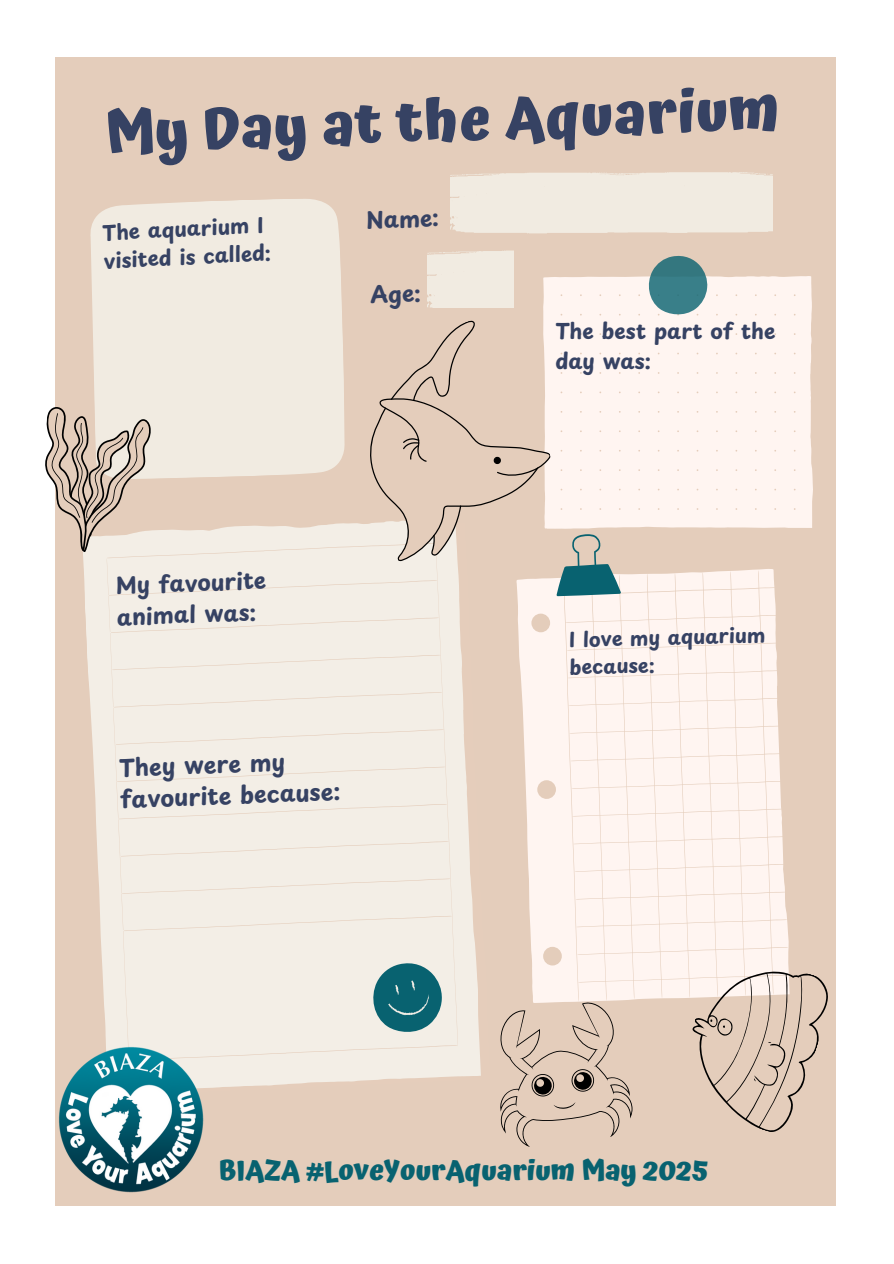
<style>
.page{position:relative;width:894px;height:1264px;background:#fff}
.page>*{position:absolute;margin:0;border:0;box-sizing:border-box;transform-origin:0 0}
.t1{font:700 58.5px "Atma";color:#364263}
.t2{font:700 28.05px "Atma";color:#086270}
.t3{font:700 23.25px/31.5px "Playpen Sans";color:#364263}
.t4{font:700 22.5px/31.5px "Playpen Sans";color:#364263}
.t5{font:700 21px/29.2px "Playpen Sans";color:#364263}
.t6{font:700 20.55px/28.2px "Playpen Sans";color:#364263}
.t7{font:700 19.8px/27.9px "Playpen Sans";color:#364263}
</style>
<div class="page">
<div style="left:56px;top:58px;width:779px;height:1147px;background:#e4cdbb"></div>
<div style="left:90px;top:199px;width:255px;height:280px;background:#f1ebe1"></div>
<svg style="left:287px;top:523px;width:194px;height:561px;fill:#f3eee6"></svg>
<div style="left:287px;top:541px;width:171px;height:517px;background:#f3eee6"></div>
<svg style="left:295px;top:959px;width:159px;height:86px;background:#b5c9c6"></svg>
<svg style="left:83px;top:525px;width:204px;height:563px;fill:#f3eee6"></svg>
<div style="left:105px;top:544px;width:182px;height:518px;background:#f3eee6"></div>
<div style="left:543px;top:276px;width:269px;height:252px;background:#fff5f1"></div>
<div style="left:560px;top:294px;width:235px;height:216px;background:#fff5f1"></div>
<svg style="left:648px;top:256px;width:59px;height:59px;background:#619398"></svg>
<svg style="left:517px;top:596px;width:46px;height:400px;fill:#fff5f1"></svg>
<svg style="left:563px;top:569px;width:226px;height:431px;background:#fcf1ec"></svg>
<div style="left:450px;top:172px;width:322px;height:61px;background:#f1ebe1"></div>
<div style="left:427px;top:250px;width:87px;height:58px;background:#f1ebe1"></div>
<svg style="left:669px;top:945px;width:167px;height:193px"></svg>
<svg style="left:348px;top:319px;width:273px;height:277px"></svg>
<svg style="left:45px;top:405px;width:108px;height:153px"></svg>
<svg style="left:500px;top:996px;width:136px;height:151px"></svg>
<img style="left:55px;top:1041px;width:162px;height:164px">
<p class="t1" style="left:104px;top:98px;width:676px;rotate:-2deg">My Day at the Aquarium</p>
<p class="t6" style="left:102px;top:218px;width:169px;rotate:-3deg">The aquarium I visited is called:</p>
<h1 class="t4" style="left:365px;top:204px;width:74px;rotate:-2deg">Name:</h1>
<p class="t4" style="left:370px;top:278px;width:52px;rotate:-2deg">Age:</p>
<h3 class="t4" style="left:115px;top:569px;width:152px;rotate:-2deg">My favourite animal was:</h3>
<h3 class="t3" style="left:118px;top:751px;width:221px;rotate:-2deg">They were my favourite because:</h3>
<p class="t5" style="left:555px;top:316px;width:222px">The best part of the day was:</p>
<p class="t7" style="left:568px;top:624px;width:198px;rotate:-1deg">I love my aquarium because:</p>
<h3 class="t2" style="left:218px;top:1153px;width:492px">BIAZA #LoveYourAquarium May 2025</h3>
</div>
